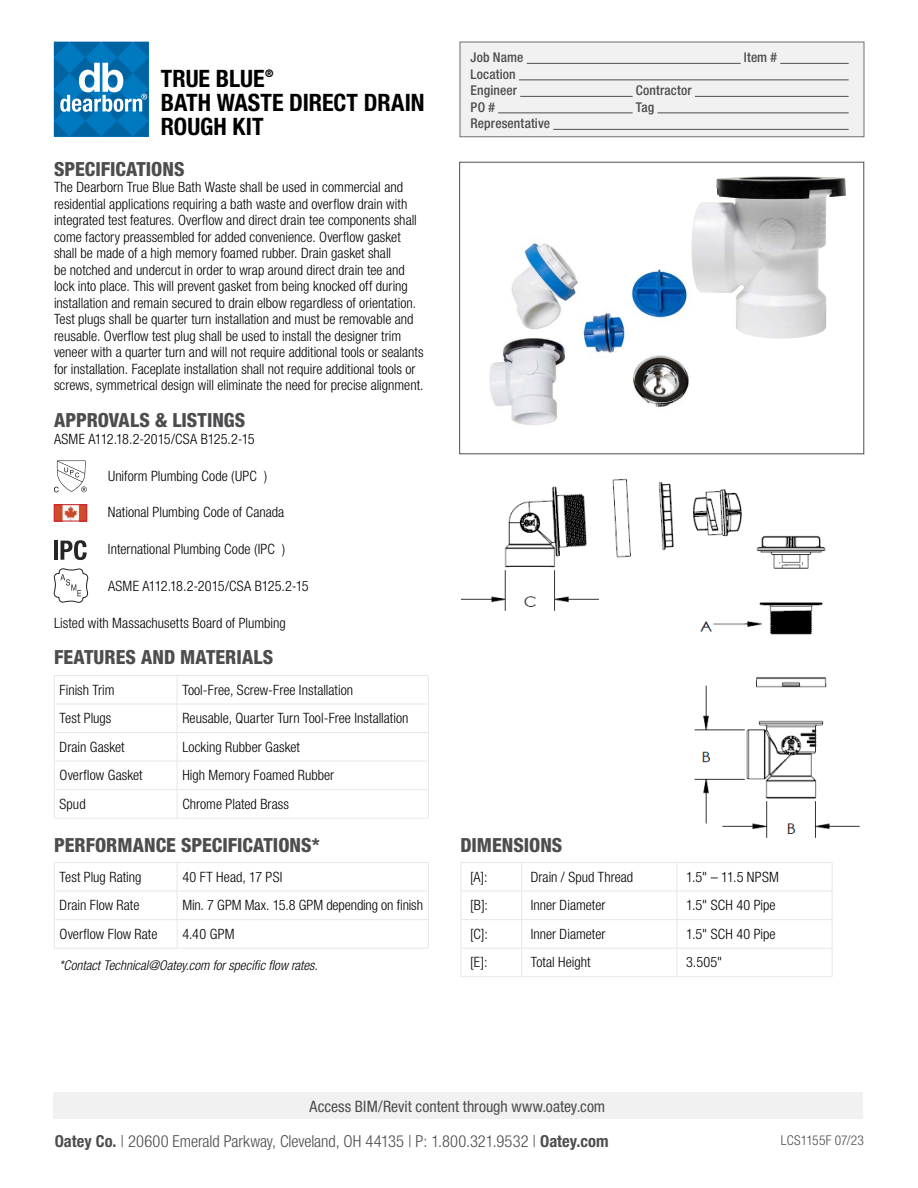
<style>
.page{position:relative;width:918px;height:1188px;background:#fff}
.page>*{position:absolute;margin:0;border:0;box-sizing:border-box;transform-origin:0 0}
.t1{font:700 condensed 24px/24px "Helvetica Neue LT Std";color:#000}
.t2{font:800 condensed 19.5px "Helvetica Neue LT Std";color:#4d4d4f}
.t3{font:300 condensed 16.5px "Helvetica Neue LT Std";color:#4d4d4f}
.t4{font:condensed 15.75px "Helvetica Neue LT Std";color:#4d4d4f}
.t5{font:300 condensed 14.25px/16.5px "Helvetica Neue LT Std";color:#000}
.t6{font:300 condensed 14.25px "Helvetica Neue LT Std";letter-spacing:.02em;color:#000}
.t7{font:500 condensed 13.5px/16.5px "Helvetica Neue LT Std";letter-spacing:.01em;color:#4d4d4f}
.t8{font:italic 300 condensed 13.5px "Helvetica Neue LT Std";color:#000}
.t9{font:300 condensed 13.5px "Helvetica Neue LT Std";letter-spacing:.005em;color:#4d4d4f}
.t10{font:700 condensed 10.5px "Helvetica Neue LT Std";color:#000}
.s1{font-weight:700}
</style>
<div class="page">
<div style="left:460px;top:42px;width:404px;height:95px;background:#f1f1f2;border:1px solid #6d6e71"></div>
<hr style="left:527px;top:63px;width:214px;height:1px;background:#4d4d4f">
<hr style="left:780px;top:63px;width:69px;height:1px;background:#4d4d4f">
<hr style="left:519px;top:80px;width:330px;height:1px;background:#4d4d4f">
<hr style="left:520px;top:96px;width:113px;height:1px;background:#4d4d4f">
<hr style="left:695px;top:96px;width:154px;height:1px;background:#4d4d4f">
<hr style="left:498px;top:113px;width:135px;height:1px;background:#4d4d4f">
<hr style="left:657px;top:113px;width:192px;height:1px;background:#4d4d4f">
<hr style="left:553px;top:129px;width:296px;height:1px;background:#4d4d4f">
<div style="left:53px;top:1092px;width:810px;height:27px;background:#f1f1f2"></div>
<div style="left:459px;top:162px;width:405px;height:292px;border:1px solid #4d4d4f"></div>
<svg style="left:54px;top:42px;width:95px;height:94px"></svg>
<svg style="left:54px;top:461px;width:33px;height:31px"></svg>
<img style="left:56px;top:507px;width:29px;height:12px">
<div style="left:54px;top:505px;width:33px;height:16px;border:1px solid #cc2130"></div>
<hr style="left:54px;top:541px;width:4px;height:19px;background:#262626">
<svg style="left:61px;top:540px;width:26px;height:20px"></svg>
<svg style="left:53px;top:568px;width:36px;height:35px"></svg>
<svg style="left:55px;top:703px;width:373px;height:115px"></svg>
<hr style="left:54px;top:675px;width:123px;height:1px;background:#e6e7e8">
<hr style="left:177px;top:675px;width:252px;height:1px;background:#e6e7e8">
<hr style="left:54px;top:704px;width:123px;height:1px;background:#e6e7e8">
<hr style="left:177px;top:704px;width:252px;height:1px;background:#e6e7e8">
<hr style="left:54px;top:732px;width:123px;height:1px;background:#e6e7e8">
<hr style="left:177px;top:732px;width:252px;height:1px;background:#e6e7e8">
<hr style="left:54px;top:761px;width:123px;height:1px;background:#e6e7e8">
<hr style="left:177px;top:761px;width:252px;height:1px;background:#e6e7e8">
<hr style="left:54px;top:789px;width:123px;height:1px;background:#e6e7e8">
<svg style="left:54px;top:676px;width:1px;height:142px"></svg>
<hr style="left:177px;top:789px;width:252px;height:1px;background:#e6e7e8">
<svg style="left:177px;top:676px;width:1px;height:142px"></svg>
<svg style="left:428px;top:676px;width:1px;height:142px"></svg>
<hr style="left:54px;top:818px;width:123px;height:1px;background:#e6e7e8">
<hr style="left:177px;top:818px;width:252px;height:1px;background:#e6e7e8">
<hr style="left:54px;top:862px;width:123px;height:1px;background:#e6e7e8">
<hr style="left:177px;top:862px;width:252px;height:1px;background:#e6e7e8">
<svg style="left:54px;top:863px;width:375px;height:85px"></svg>
<hr style="left:54px;top:948px;width:123px;height:1px;background:#e6e7e8">
<hr style="left:177px;top:948px;width:252px;height:1px;background:#e6e7e8">
<img style="left:461px;top:478px;width:399px;height:360px">
<img style="left:489px;top:240px;width:200px;height:185px">
<img style="left:691px;top:176px;width:155px;height:163px">
<hr style="left:460px;top:862px;width:62px;height:1px;background:#e6e7e8">
<hr style="left:522px;top:862px;width:155px;height:1px;background:#e6e7e8">
<hr style="left:677px;top:862px;width:155px;height:1px;background:#e6e7e8">
<svg style="left:460px;top:863px;width:373px;height:114px"></svg>
<hr style="left:460px;top:976px;width:62px;height:1px;background:#e6e7e8">
<hr style="left:522px;top:976px;width:155px;height:1px;background:#e6e7e8">
<hr style="left:677px;top:976px;width:155px;height:1px;background:#e6e7e8">
<h1 class="t1" style="left:161px;top:66px;width:105px">TRUE BLUE</h1>
<p class="t10" style="left:265px;top:67px;width:10px">®</p>
<h1 class="t1" style="left:161px;top:90px;width:265px">BATH WASTE DIRECT DRAIN<br>ROUGH KIT</h1>
<h2 class="t2" style="left:54px;top:157px;width:132px">SPECIFICATIONS</h2>
<p class="t5" style="left:54px;top:179px;width:371px">The Dearborn True Blue Bath Waste shall be used in commercial and residential applications requiring a bath waste and overflow drain with integrated test features. Overflow and direct drain tee components shall come factory preassembled for added convenience. Overflow gasket shall be made of a high memory foamed rubber. Drain gasket shall<br>be notched and undercut in order to wrap around direct drain tee and lock into place. This will prevent gasket from being knocked off during installation and remain secured to drain elbow regardless of orientation.<br>Test plugs shall be quarter turn installation and must be removable and reusable. Overflow test plug shall be used to install the designer trim veneer with a quarter turn and will not require additional tools or sealants for installation. Faceplate installation shall not require additional tools or screws, symmetrical design will eliminate the need for precise alignment.</p>
<h2 class="t2" style="left:54px;top:408px;width:193px">APPROVALS &amp; LISTINGS</h2>
<p class="t5" style="left:54px;top:430px;width:202px">ASME A112.18.2-2015/CSA B125.2-15</p>
<p class="t5" style="left:108px;top:467px;width:161px">Uniform Plumbing Code (UPC )</p>
<p class="t5" style="left:108px;top:504px;width:178px">National Plumbing Code of Canada</p>
<p class="t5" style="left:108px;top:541px;width:179px">International Plumbing Code (IPC )</p>
<p class="t5" style="left:108px;top:577px;width:202px">ASME A112.18.2-2015/CSA B125.2-15</p>
<p class="t5" style="left:54px;top:614px;width:233px">Listed with Massachusetts Board of Plumbing</p>
<h2 class="t2" style="left:54px;top:645px;width:221px">FEATURES AND MATERIALS</h2>
<p class="t5" style="left:60px;top:681px;width:56px">Finish Trim</p>
<p class="t5" style="left:182px;top:681px;width:172px">Tool-Free, Screw-Free Installation</p>
<p class="t5" style="left:60px;top:710px;width:53px">Test Plugs</p>
<p class="t5" style="left:182px;top:710px;width:228px">Reusable, Quarter Turn Tool-Free Installation</p>
<p class="t5" style="left:60px;top:739px;width:67px">Drain Gasket</p>
<p class="t5" style="left:182px;top:739px;width:119px">Locking Rubber Gasket</p>
<p class="t5" style="left:60px;top:767px;width:85px">Overflow Gasket</p>
<p class="t5" style="left:182px;top:767px;width:153px">High Memory Foamed Rubber</p>
<p class="t5" style="left:60px;top:796px;width:28px">Spud</p>
<p class="t5" style="left:182px;top:796px;width:108px">Chrome Plated Brass</p>
<h2 class="t2" style="left:54px;top:833px;width:267px">PERFORMANCE SPECIFICATIONS*</h2>
<p class="t5" style="left:60px;top:869px;width:83px">Test Plug Rating</p>
<p class="t6" style="left:182px;top:869px;width:102px">40 FT Head, 17 PSI</p>
<p class="t5" style="left:60px;top:897px;width:81px">Drain Flow Rate</p>
<p class="t5" style="left:182px;top:897px;width:242px">Min. 7 GPM Max. 15.8 GPM depending on finish</p>
<p class="t5" style="left:60px;top:926px;width:99px">Overflow Flow Rate</p>
<p class="t5" style="left:182px;top:926px;width:54px">4.40 GPM</p>
<p class="t8" style="left:59px;top:958px;width:260px">*Contact Technical@Oatey.com for specific flow rates.</p>
<p class="t7" style="left:471px;top:49px;width:54px">Job Name</p>
<p class="t7" style="left:744px;top:49px;width:35px">Item #</p>
<p class="t7" style="left:471px;top:65px;width:48px">Location<br>Engineer</p>
<p class="t7" style="left:636px;top:82px;width:57px">Contractor</p>
<p class="t7" style="left:471px;top:98px;width:26px">PO #</p>
<p class="t7" style="left:636px;top:98px;width:20px">Tag</p>
<p class="t7" style="left:471px;top:115px;width:81px">Representative</p>
<h2 class="t2" style="left:460px;top:833px;width:103px">DIMENSIONS</h2>
<p class="t5" style="left:470px;top:869px;width:19px">[A]:</p>
<p class="t5" style="left:531px;top:869px;width:104px">Drain / Spud Thread</p>
<p class="t5" style="left:686px;top:869px;width:94px">1.5" – 11.5 NPSM</p>
<p class="t5" style="left:470px;top:897px;width:19px">[B]:</p>
<p class="t5" style="left:531px;top:897px;width:76px">Inner Diameter</p>
<p class="t5" style="left:686px;top:897px;width:91px">1.5" SCH 40 Pipe</p>
<p class="t5" style="left:470px;top:926px;width:19px">[C]:</p>
<p class="t5" style="left:531px;top:926px;width:76px">Inner Diameter</p>
<p class="t5" style="left:686px;top:926px;width:91px">1.5" SCH 40 Pipe</p>
<p class="t5" style="left:470px;top:954px;width:19px">[E]:</p>
<p class="t5" style="left:531px;top:954px;width:61px">Total Height</p>
<p class="t5" style="left:686px;top:954px;width:38px">3.505"</p>
<p class="t4" style="left:310px;top:1097px;width:297px">Access BIM/Revit content through www.oatey.com</p>
<p class="t3" style="left:55px;top:1131px;width:555px"><span class="s1">Oatey Co.</span> | 20600 Emerald Parkway, Cleveland, OH 44135 | P: 1.800.321.9532 | <span class="s1">Oatey.com</span></p>
<p class="t9" style="left:781px;top:1132px;width:85px">LCS1155F 07/23</p>
</div>
